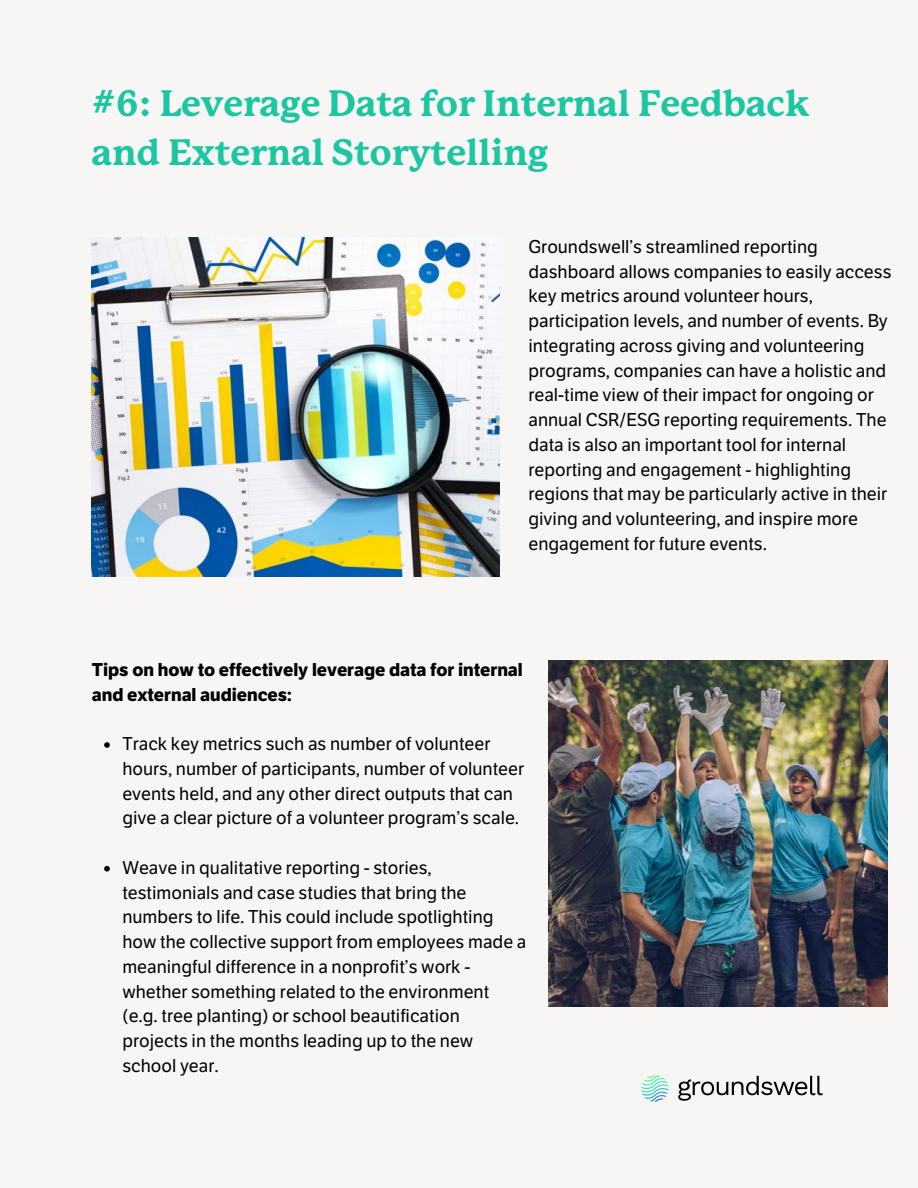
<style>
.page{position:relative;width:918px;height:1188px;background:#f7f6f4}
.page>*{position:absolute;margin:0;border:0;box-sizing:border-box;transform-origin:0 0}
.t1{font:800 36px/49.5px "P22 Mackinac Pro";color:#1dc6a2}
.t2{font:18px/24.8px "LFT Etica";color:#000}
.t3{font:700 18px/24.8px "LFT Etica";color:#000}
</style>
<div class="page">
<svg style="left:641px;top:1075px;width:27px;height:27px"></svg>
<svg style="left:678px;top:1076px;width:145px;height:25px"></svg>
<img style="left:92px;top:238px;width:407px;height:338px">
<svg style="left:104px;top:742px;width:6px;height:6px"></svg>
<svg style="left:104px;top:866px;width:6px;height:6px"></svg>
<img style="left:549px;top:661px;width:338px;height:345px">
<h1 class="t1" style="left:92px;top:81px;width:719px">#6: Leverage Data for Internal Feedback and External Storytelling</h1>
<p class="t2" style="left:528px;top:234px;width:365px">Groundswell’s streamlined reporting dashboard allows companies to easily access key metrics around volunteer hours, participation levels, and number of events. By integrating across giving and volunteering programs, companies can have a holistic and real-time view of their impact for ongoing or annual CSR/ESG reporting requirements. The data is also an important tool for internal reporting and engagement - highlighting regions that may be particularly active in their giving and volunteering, and inspire more engagement for future events.</p>
<p class="t3" style="left:92px;top:657px;width:433px">Tips on how to effectively leverage data for internal and external audiences:</p>
<p class="t2" style="left:122px;top:732px;width:403px">Track key metrics such as number of volunteer hours, number of participants, number of volunteer events held, and any other direct outputs that can give a clear picture of a volunteer program’s scale.</p>
<p class="t2" style="left:122px;top:855px;width:406px">Weave in qualitative reporting - stories, testimonials and case studies that bring the numbers to life. This could include spotlighting how the collective support from employees made a meaningful difference in a nonprofit’s work - whether something related to the environment (e.g. tree planting) or school beautification projects in the months leading up to the new school year.</p>
</div>
